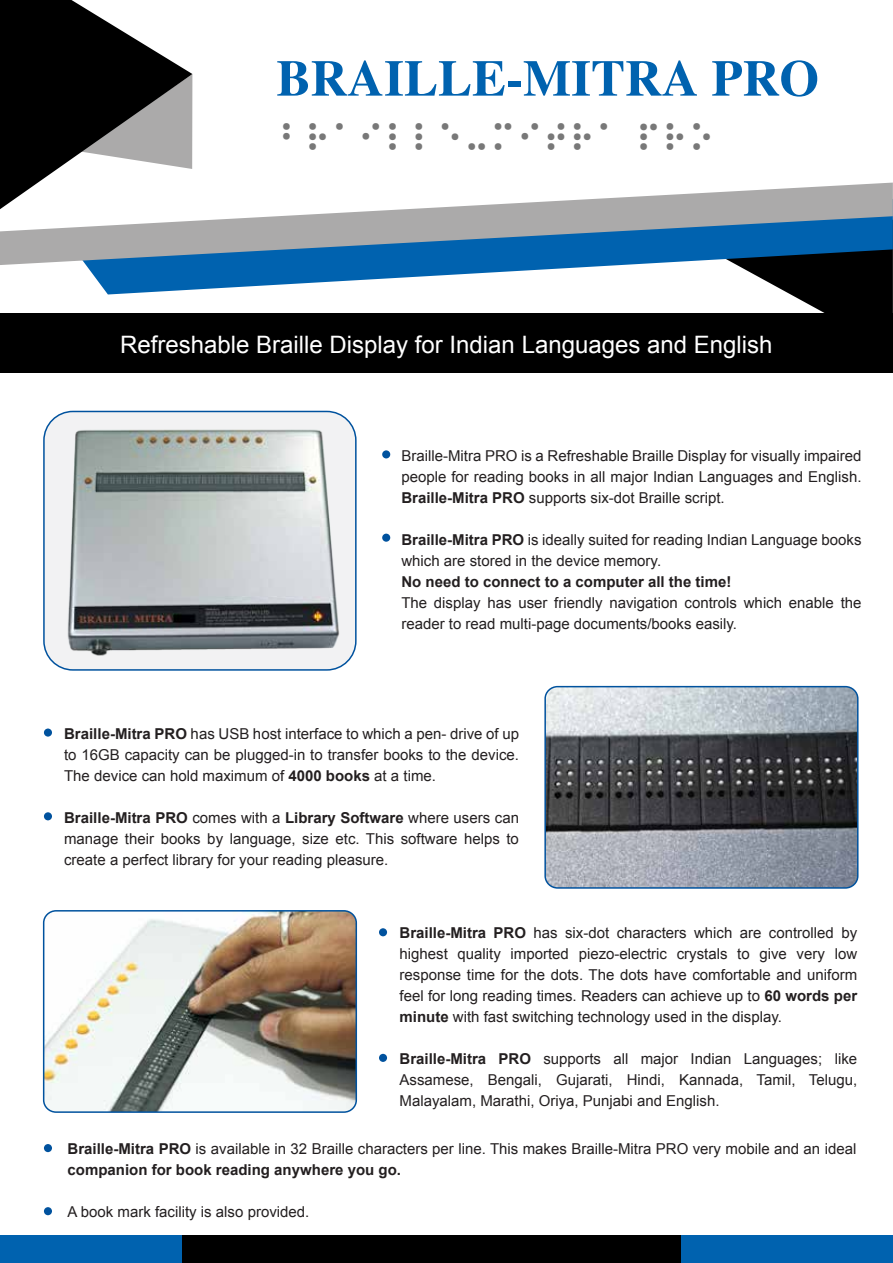
<style>
.page{position:relative;width:893px;height:1263px;background:#fff}
.page>*{position:absolute;margin:0;border:0;box-sizing:border-box;transform-origin:0 0}
.t1{font:700 51px "Times";color:#0062af}
.t2{font:33px "Braille Normal";color:#787878}
.t3{font:24px "Arial";color:#fff}
.t4{font:15px/21px "Arial";color:#231f20;text-align:justify}
.t5{font:700 15px "Arial";color:#231f20}
.s1{font-weight:700}
</style>
<div class="page">
<div style="left:0;top:313px;width:893px;height:60px;background:#000"></div>
<svg style="left:790px;top:294px;width:103px;height:19px"></svg>
<svg style="left:86px;top:265px;width:807px;height:29px"></svg>
<img style="left:45px;top:913px;width:309px;height:197px">
<div style="left:43px;top:910px;width:314px;height:203px;border:2px solid #00529e;border-radius:12px"></div>
<div style="left:382px;top:450px;width:8px;height:8px;background:#00529e;border-radius:50%"></div>
<div style="left:44px;top:728px;width:8px;height:9px;background:#00529e;border-radius:50%"></div>
<div style="left:379px;top:928px;width:8px;height:8px;background:#00529e;border-radius:50%"></div>
<div style="left:379px;top:1054px;width:8px;height:8px;background:#00529e;border-radius:50%"></div>
<div style="left:44px;top:812px;width:8px;height:8px;background:#00529e;border-radius:50%"></div>
<div style="left:44px;top:1144px;width:8px;height:8px;background:#00529e;border-radius:50%"></div>
<div style="left:44px;top:1207px;width:8px;height:8px;background:#00529e;border-radius:50%"></div>
<div style="left:382px;top:534px;width:8px;height:8px;background:#00529e;border-radius:50%"></div>
<div style="left:44px;top:411px;width:312px;height:259px;background:#f2f2f3;border-radius:29px"></div>
<div style="left:43px;top:411px;width:314px;height:260px;border:2px solid #00529e;border-radius:29px"></div>
<img style="left:547px;top:687px;width:311px;height:200px">
<div style="left:544px;top:686px;width:314px;height:203px;border:2px solid #00529e;border-radius:12px"></div>
<div style="left:0;top:1236px;width:192px;height:27px;background:#0062af"></div>
<div style="left:679px;top:1236px;width:214px;height:27px;background:#0062af"></div>
<div style="left:182px;top:1236px;width:499px;height:27px;background:#000"></div>
<svg style="left:0;top:0;width:192px;height:183px"></svg>
<svg style="left:0;top:183px;width:893px;height:82px"></svg>
<img style="left:67px;top:429px;width:273px;height:227px">
<h1 class="t1" style="left:276px;top:49px;width:544px">BRAILLE-MITRA PRO</h1>
<h2 class="t2" style="left:280px;top:120px;width:438px">BRAILLE-MITRA PRO</h2>
<h3 class="t3" style="left:120px;top:329px;width:654px">Refreshable Braille Display for Indian Languages and English</h3>
<p class="t4" style="left:401px;top:445px;width:462px">Braille-Mitra PRO is a Refreshable Braille Display for visually impaired people for reading books in all major Indian Languages and English.<br><span class="s1">Braille-Mitra PRO</span> supports six-dot Braille script.</p>
<p class="t4" style="left:401px;top:529px;width:462px"><span class="s1">Braille-Mitra PRO</span> is ideally suited for reading Indian Language books which are stored in the device memory.</p>
<p class="t5" style="left:401px;top:571px;width:332px">No need to connect to a computer all the time!</p>
<p class="t4" style="left:401px;top:592px;width:462px">The display has user friendly navigation controls which enable the reader to read multi-page documents/books easily.</p>
<p class="t4" style="left:64px;top:723px;width:456px"><span class="s1">Braille-Mitra PRO</span> has USB host interface to which a pen- drive of up to 16GB capacity can be plugged-in to transfer books to the device.<br>The device can hold maximum of <span class="s1">4000 books</span> at a time.</p>
<p class="t4" style="left:64px;top:807px;width:456px"><span class="s1">Braille-Mitra PRO</span> comes with a <span class="s1">Library Software</span> where users can manage their books by language, size etc. This software helps to create a perfect library for your reading pleasure.</p>
<p class="t4" style="left:399px;top:922px;width:459px"><span class="s1">Braille-Mitra PRO</span> has six-dot characters which are controlled by highest quality imported piezo-electric crystals to give very low response time for the dots. The dots have comfortable and uniform feel for long reading times. Readers can achieve up to <span class="s1">60 words per minute</span> with fast switching technology used in the display.</p>
<p class="t4" style="left:399px;top:1048px;width:459px"><span class="s1">Braille-Mitra PRO</span> supports all major Indian Languages; like Assamese, Bengali, Gujarati, Hindi, Kannada, Tamil, Telugu, Malayalam, Marathi, Oriya, Punjabi and English.</p>
<p class="t4" style="left:68px;top:1139px;width:790px"><span class="s1">Braille-Mitra PRO</span> is available in 32 Braille characters per line. This makes Braille-Mitra PRO very mobile and an ideal <span class="s1">companion for book reading anywhere you go.</span></p>
<p class="t4" style="left:68px;top:1202px;width:243px">A book mark facility is also provided.</p>
</div>
